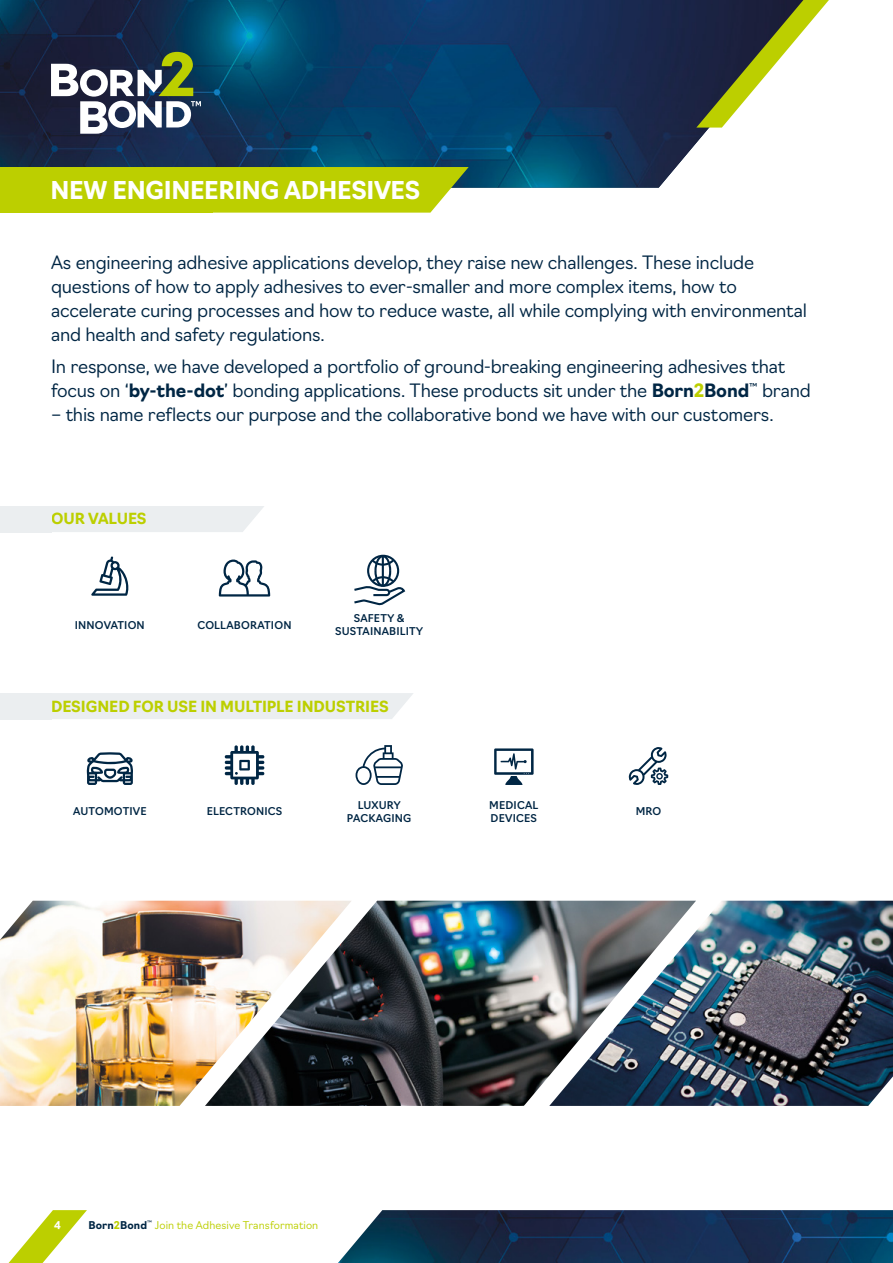
<style>
.page{position:relative;width:893px;height:1263px;background:#fff}
.page>*{position:absolute;margin:0;border:0;box-sizing:border-box;transform-origin:0 0}
.t1{font:700 24px "Navigo";letter-spacing:-.015em;color:#fff}
.t2{font:300 18px/24px "Navigo";letter-spacing:-.015em;color:#002644}
.t3{font:700 15px "Navigo";letter-spacing:-.005em;color:#bccf00}
.t4{font:500 10.5px/12.8px "Navigo";letter-spacing:.015em;color:#002644;text-align:center}
.t5{font:300 10.5px "Navigo";letter-spacing:.01em;color:#bccf00}
.t6{font:700 10.5px "Navigo";color:#fff}
.s1{font-weight:700}
.s2{font-weight:700;color:#bccf00}
.s3{font-weight:700;color:#002644}
</style>
<div class="page">
<img style="left:338px;top:1210px;width:555px;height:53px">
<img style="left:0;top:0;width:709px;height:188px">
<svg style="left:696px;top:0;width:133px;height:128px"></svg>
<img style="left:0;top:901px;width:205px;height:205px">
<img style="left:205px;top:901px;width:344px;height:205px">
<img style="left:549px;top:901px;width:344px;height:205px">
<svg style="left:494px;top:748px;width:40px;height:37px"></svg>
<svg style="left:629px;top:747px;width:39px;height:38px"></svg>
<svg style="left:356px;top:745px;width:47px;height:40px"></svg>
<svg style="left:87px;top:752px;width:46px;height:33px"></svg>
<svg style="left:225px;top:745px;width:39px;height:40px"></svg>
<svg style="left:213px;top:167px;width:256px;height:46px;background:#bdcf12"></svg>
<div style="left:0;top:167px;width:213px;height:46px;background:#bccf00"></div>
<div style="left:51px;top:693px;width:362px;height:26px;background:#ebeef0"></div>
<div style="left:0;top:693px;width:51px;height:26px;background:#ebeef0"></div>
<svg style="left:91px;top:556px;width:37px;height:40px"></svg>
<svg style="left:219px;top:559px;width:51px;height:37px"></svg>
<svg style="left:354px;top:555px;width:52px;height:50px"></svg>
<div style="left:367px;top:555px;width:32px;height:32px;border:2px solid #002644;border-radius:50%"></div>
<div style="left:51px;top:506px;width:213px;height:26px;background:#ebeef0"></div>
<div style="left:0;top:506px;width:51px;height:26px;background:#ebeef0"></div>
<svg style="left:51px;top:52px;width:150px;height:82px"></svg>
<svg style="left:8px;top:1210px;width:79px;height:53px"></svg>
<h1 class="t1" style="left:51px;top:171px;width:371px">NEW ENGINEERING ADHESIVES</h1>
<p class="t2" style="left:51px;top:249px;width:757px">As engineering adhesive applications develop, they raise new challenges. These include questions of how to apply adhesives to ever-smaller and more complex items, how to accelerate curing processes and how to reduce waste, all while complying with environmental and health and safety regulations.</p>
<p class="t2" style="left:51px;top:353px;width:761px">In response, we have developed a portfolio of ground-breaking engineering adhesives that focus on ‘<span class="s1">by-the-dot</span>’ bonding applications. These products sit under the <span class="s1">Born</span><span class="s2">2</span><span class="s1">Bond</span><sup>™</sup> brand</p>
<p class="t2" style="left:51px;top:401px;width:724px">– this name reflects our purpose and the collaborative bond we have with our customers.</p>
<p class="t3" style="left:51px;top:507px;width:97px">OUR VALUES</p>
<p class="t4" style="left:75px;top:617px;width:71px">INNOVATION</p>
<p class="t4" style="left:197px;top:617px;width:96px">COLLABORATION</p>
<p class="t4" style="left:335px;top:611px;width:89px">SAFETY &amp;<br>SUSTAINABILITY</p>
<p class="t3" style="left:51px;top:694px;width:339px">DESIGNED FOR USE IN MULTIPLE INDUSTRIES</p>
<p class="t4" style="left:73px;top:804px;width:75px">AUTOMOTIVE</p>
<p class="t4" style="left:207px;top:804px;width:77px">ELECTRONICS</p>
<p class="t4" style="left:347px;top:798px;width:66px">LUXURY<br>PACKAGING</p>
<p class="t4" style="left:489px;top:798px;width:51px;text-align:left">MEDICAL<br>DEVICES</p>
<p class="t4" style="left:636px;top:804px;width:27px">MRO</p>
<p class="t6" style="left:54px;top:1217px;width:8px">4</p>
<p class="t5" style="left:88px;top:1217px;width:231px"><span class="s3">Born</span><span class="s1">2</span><span class="s3">Bond</span><sup>™</sup> Join the Adhesive Transformation</p>
</div>
